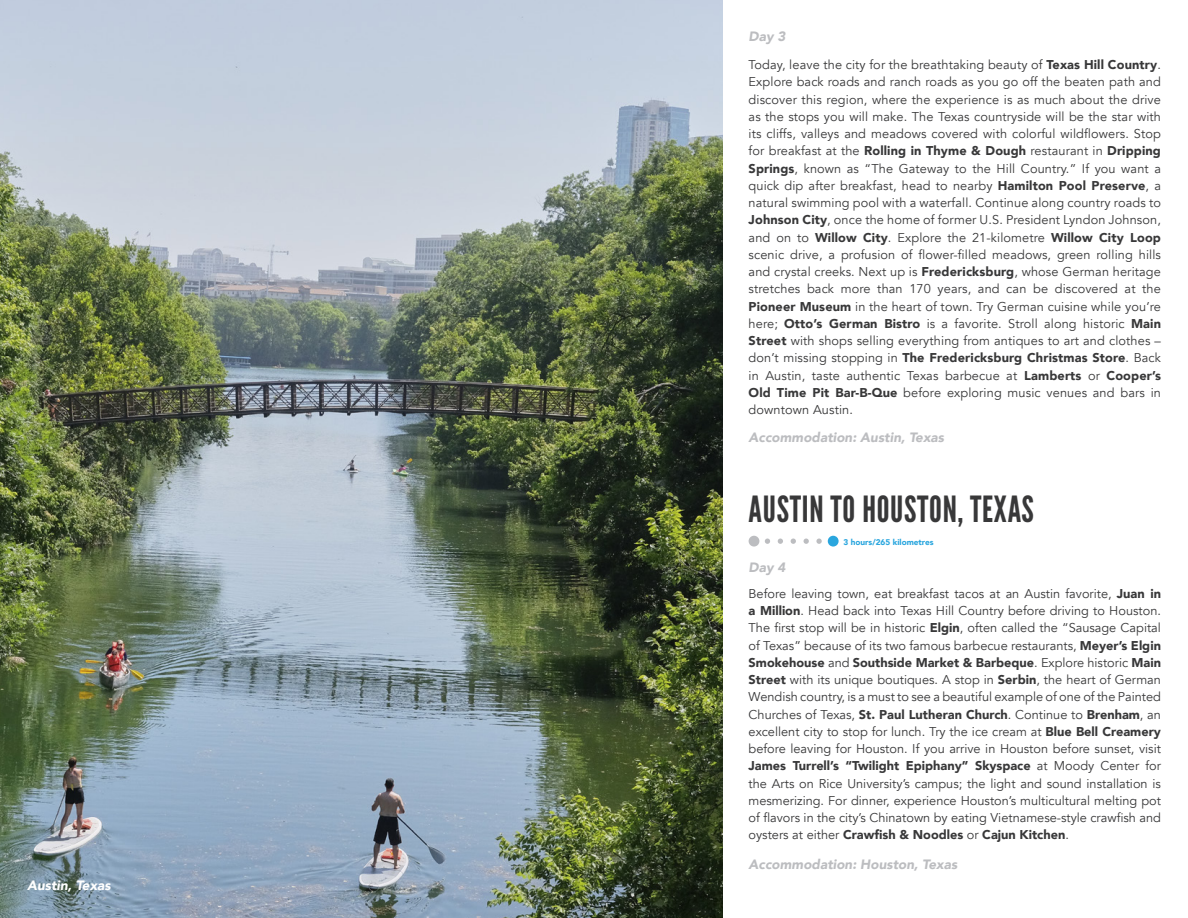
<style>
.page{position:relative;width:1188px;height:918px;background:#fff}
.page>*{position:absolute;margin:0;border:0;box-sizing:border-box;transform-origin:0 0}
.Section_Title_no_lin{font:36px "League Gothic";letter-spacing:.02em;color:#383839}
.Accommodation{font:italic 900 13.5px "Avenir";color:#bcbdc0}
.Photo_Caption{font:italic 900 13.5px "Avenir";color:#fff}
.Section_Title_no_lin-2{font:italic 900 13.5px "Avenir";color:#bcbdc0}
.t1{font:12.75px/17.2px "Avenir";letter-spacing:.005em;color:#383839;text-align:justify}
.t2{font:900 8.25px "Avenir";color:#2aa6de}
.s1{font-weight:900}
</style>
<div class="page">
<img style="left:0;top:0;width:723px;height:918px">
<svg style="left:765px;top:539px;width:57px;height:5px"></svg>
<div style="left:749px;top:536px;width:10px;height:11px;background:#bcbdc0;border-radius:50%"></div>
<div style="left:828px;top:536px;width:11px;height:11px;background:#2aa6de;border-radius:50%"></div>
<p class="Photo_Caption" style="left:27px;top:874px;width:85px">Austin, Texas</p>
<p class="Section_Title_no_lin-2" style="left:749px;top:25px;width:38px">Day 3</p>
<p class="t1" style="left:749px;top:56px;width:414px">Today, leave the city for the breathtaking beauty of <span class="s1">Texas Hill Country</span>.<br>Explore back roads and ranch roads as you go off the beaten path and discover this region, where the experience is as much about the drive as the stops you will make. The Texas countryside will be the star with its cliffs, valleys and meadows covered with colorful wildflowers. Stop for breakfast at the <span class="s1">Rolling in Thyme &amp; Dough</span> restaurant in <span class="s1">Dripping Springs</span>, known as “The Gateway to the Hill Country.” If you want a quick dip after breakfast, head to nearby <span class="s1">Hamilton Pool Preserve</span>, a natural swimming pool with a waterfall. Continue along country roads to <span class="s1">Johnson City</span>, once the home of former U.S. President Lyndon Johnson, and on to <span class="s1">Willow City</span>. Explore the 21-kilometre <span class="s1">Willow City Loop </span>scenic drive, a profusion of flower-filled meadows, green rolling hills and crystal creeks. Next up is <span class="s1">Fredericksburg</span>, whose German heritage stretches back more than 170 years, and can be discovered at the <span class="s1">Pioneer Museum</span> in the heart of town. Try German cuisine while you’re here; <span class="s1">Otto’s German Bistro</span> is a favorite. Stroll along historic <span class="s1">Main Street</span> with shops selling everything from antiques to art and clothes – don’t missing stopping in <span class="s1">The Fredericksburg Christmas Store</span>. Back in Austin, taste authentic Texas barbecue at <span class="s1">Lamberts</span> or <span class="s1">Cooper’s Old Time Pit Bar-B-Que</span> before exploring music venues and bars in downtown Austin.</p>
<p class="Accommodation" style="left:749px;top:427px;width:197px">Accommodation: Austin, Texas</p>
<p class="Section_Title_no_lin" style="left:749px;top:488px;width:287px">AUSTIN TO HOUSTON, TEXAS</p>
<p class="Section_Title_no_lin-2" style="left:749px;top:556px;width:38px">Day 4</p>
<p class="t2" style="left:843px;top:535px;width:92px">3 hours/265 kilometres</p>
<p class="t1" style="left:749px;top:585px;width:414px">Before leaving town, eat breakfast tacos at an Austin favorite, <span class="s1">Juan in a Million</span>. Head back into Texas Hill Country before driving to Houston.<br>The first stop will be in historic <span class="s1">Elgin</span>, often called the “Sausage Capital of Texas” because of its two famous barbecue restaurants, <span class="s1">Meyer’s Elgin Smokehouse</span> and <span class="s1">Southside Market &amp; Barbeque</span>. Explore historic <span class="s1">Main Street</span> with its unique boutiques. A stop in <span class="s1">Serbin</span>, the heart of German Wendish country, is a must to see a beautiful example of one of the Painted Churches of Texas, <span class="s1">St. Paul Lutheran Church</span>. Continue to <span class="s1">Brenham</span>, an excellent city to stop for lunch. Try the ice cream at <span class="s1">Blue Bell Creamery </span>before leaving for Houston. If you arrive in Houston before sunset, visit <span class="s1">James Turrell’s “Twilight Epiphany” Skyspace</span> at Moody Center for the Arts on Rice University’s campus; the light and sound installation is mesmerizing. For dinner, experience Houston’s multicultural melting pot of flavors in the city’s Chinatown by eating Vietnamese-style crawfish and oysters at either <span class="s1">Crawfish &amp; Noodles</span> or <span class="s1">Cajun Kitchen</span>.</p>
<p class="Accommodation" style="left:749px;top:853px;width:210px">Accommodation: Houston, Texas</p>
</div>
